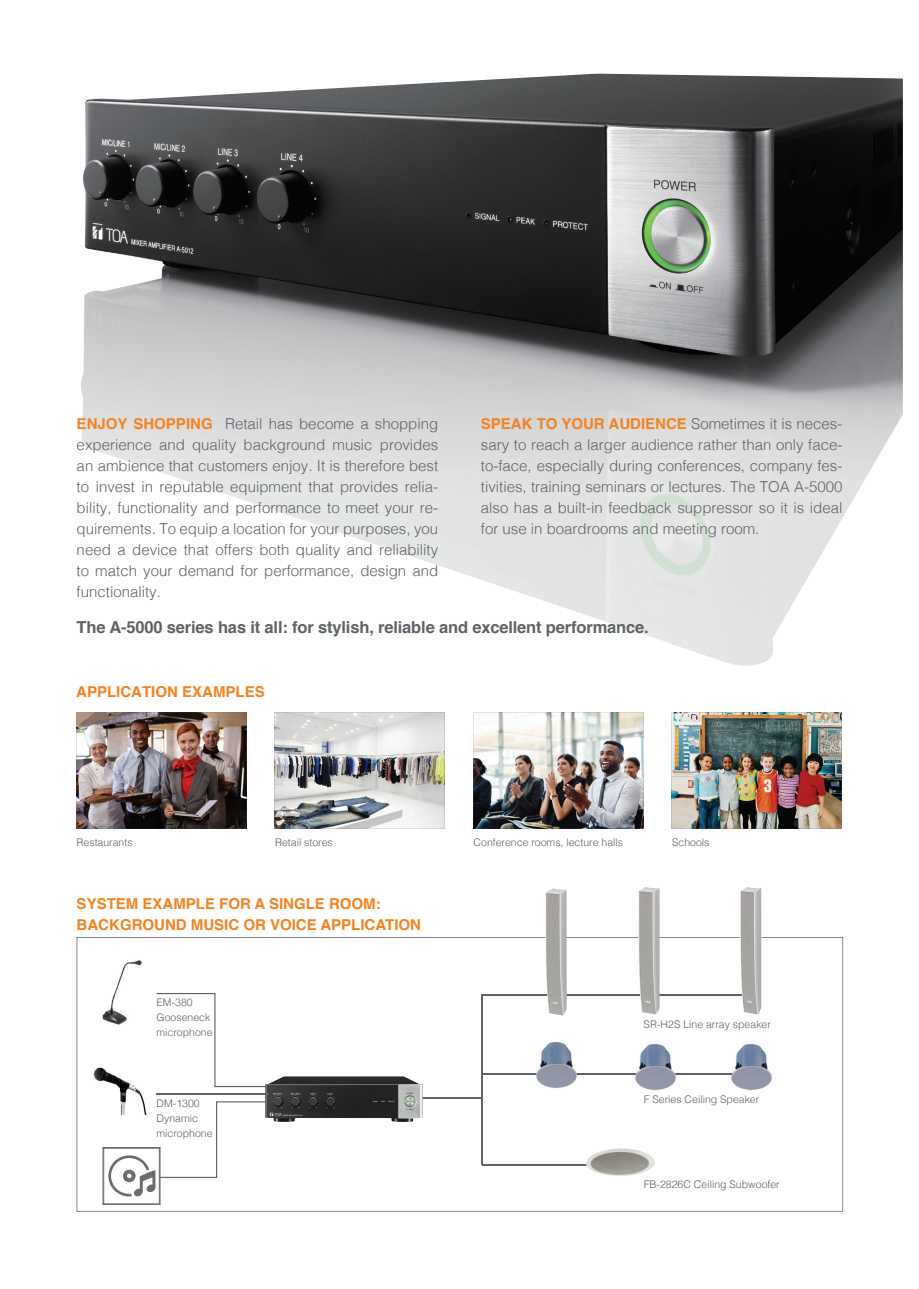
<style>
.page{position:relative;width:919px;height:1289px;background:#fff}
.page>*{position:absolute;margin:0;border:0;box-sizing:border-box;transform-origin:0 0}
.t1{font:700 16.5px "Helvetica";letter-spacing:-.01em;color:#5e6367}
.t2{font:300 15px/21px "Helvetica";color:#5e6367;text-align:justify}
.t3{font:700 15px/21px "Helvetica";color:#f58220}
.t4{font:300 10.5px/15px "Helvetica";color:#5e6367}
.s1{font-weight:700;color:#f58220}
</style>
<div class="page">
<svg style="left:77px;top:937px;width:766px;height:274px"></svg>
<img style="left:81px;top:74px;width:821px;height:592px">
<img style="left:265px;top:1076px;width:158px;height:45px">
<img style="left:99px;top:953px;width:49px;height:76px">
<img style="left:594px;top:1148px;width:25px;height:4px">
<img style="left:531px;top:1038px;width:49px;height:55px">
<img style="left:531px;top:1073px;width:49px;height:1px">
<img style="left:631px;top:1040px;width:48px;height:54px">
<img style="left:631px;top:1073px;width:48px;height:1px">
<img style="left:727px;top:1040px;width:48px;height:55px">
<img style="left:727px;top:1073px;width:32px;height:1px">
<img style="left:93px;top:1067px;width:54px;height:47px">
<svg style="left:156px;top:992px;width:110px;height:95px"></svg>
<hr style="left:156px;top:1093px;width:113px;height:1px;background:#5e6367">
<div style="left:103px;top:1147px;width:57px;height:57px;border:1px solid #696d6f"></div>
<img style="left:545px;top:888px;width:21px;height:127px">
<img style="left:638px;top:887px;width:21px;height:127px">
<img style="left:740px;top:887px;width:21px;height:127px">
<svg style="left:108px;top:1101px;width:159px;height:95px"></svg>
<img style="left:76px;top:712px;width:170px;height:116px">
<img style="left:473px;top:712px;width:170px;height:116px">
<img style="left:671px;top:712px;width:170px;height:116px">
<img style="left:275px;top:712px;width:170px;height:116px">
<p class="t2" style="left:77px;top:412px;width:363px"><span class="s1">ENJOY SHOPPING</span> Retail has become a shopping experience and quality background music provides an ambience that customers enjoy. It is therefore best to invest in reputable equipment that provides relia&shy;bility, functionality and performance to meet your re&shy;quirements. To equip a location for your purposes, you need a device that offers both quality and reliability to match your demand for performance, design and functionality.</p>
<p class="t2" style="left:481px;top:412px;width:363px"><span class="s1">SPEAK TO YOUR AUDIENCE</span> Sometimes it is neces&shy;sary to reach a larger audience rather than only face&shy;to-face, especially during conferences, company fes&shy;tivities, training seminars or lectures. The TOA A-5000 also has a built-in feedback suppressor so it is ideal for use in boardrooms and meeting room.</p>
<p class="t1" style="left:77px;top:613px;width:573px">The A-5000 series has it all: for stylish, reliable and excellent performance.</p>
<p class="t3" style="left:76px;top:681px;width:190px">APPLICATION EXAMPLES</p>
<p class="t4" style="left:77px;top:833px;width:58px">Restaurants</p>
<p class="t4" style="left:275px;top:833px;width:59px">Retail stores</p>
<p class="t4" style="left:473px;top:833px;width:151px">Conference rooms, lecture halls</p>
<p class="t4" style="left:672px;top:833px;width:39px">Schools</p>
<p class="t3" style="left:77px;top:893px;width:346px">SYSTEM EXAMPLE FOR A SINGLE ROOM:<br>BACKGROUND MUSIC OR VOICE APPLICATION</p>
<p class="t4" style="left:156px;top:993px;width:58px">EM-380<br>Gooseneck microphone</p>
<p class="t4" style="left:156px;top:1095px;width:58px">DM-1300<br>Dynamic microphone</p>
<p class="t4" style="left:643px;top:1015px;width:129px">SR-H2S Line array speaker</p>
<p class="t4" style="left:643px;top:1091px;width:117px">F Series Ceiling Speaker</p>
<p class="t4" style="left:643px;top:1176px;width:137px">FB-2826C Ceiling Subwoofer</p>
</div>
